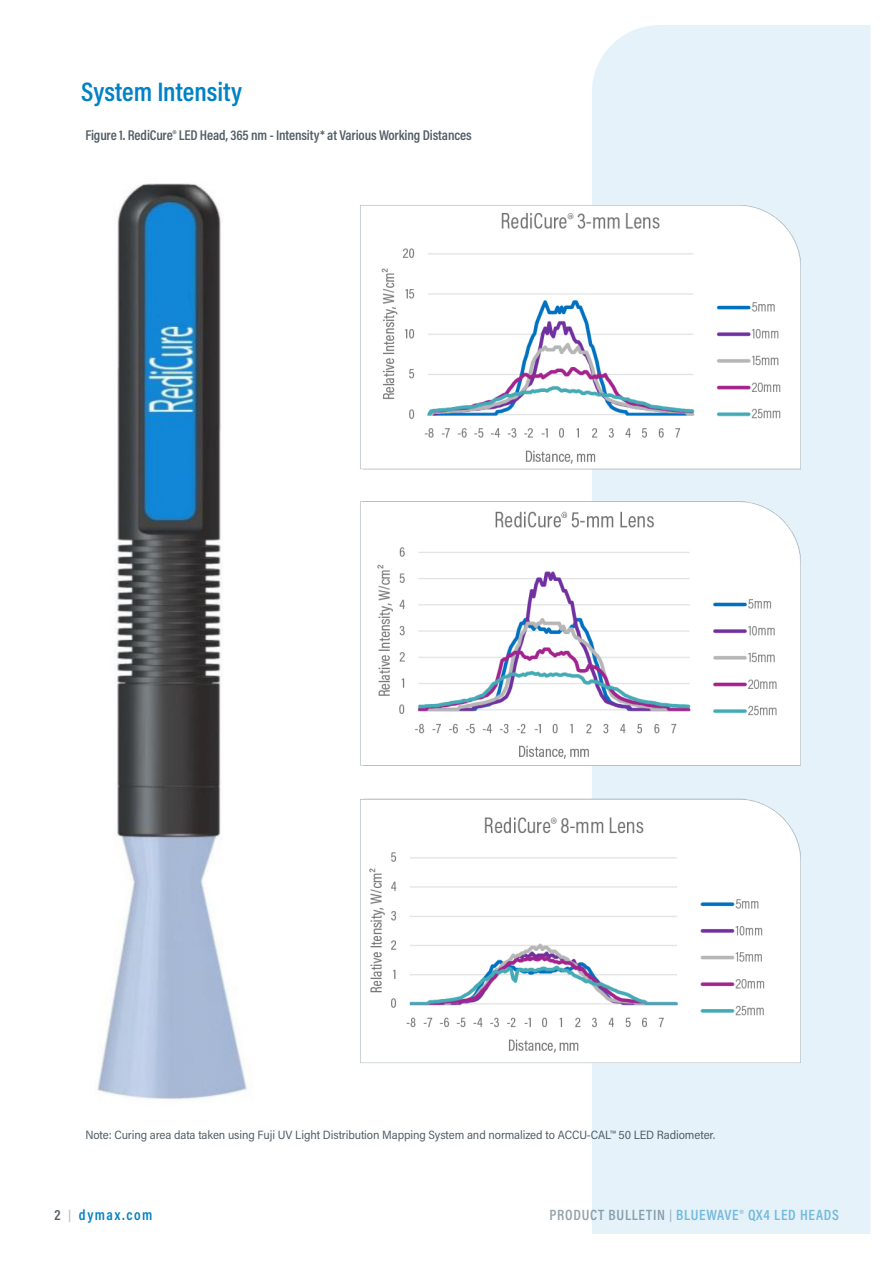
<style>
.page{position:relative;width:893px;height:1263px;background:#fff}
.page>*{position:absolute;margin:0;border:0;box-sizing:border-box;transform-origin:0 0}
.Main_Subhead{font:600 27px "Acumin Pro Cond";color:#0082c4}
.t1{font:600 15px "Acumin Pro Cond";letter-spacing:.05em;color:#80c0e1}
.Main_Subhead-2{font:600 15px "Acumin Pro Cond";letter-spacing:.1em;color:#0082c4}
.t2{font:600 14.25px "Acumin Pro Cond";letter-spacing:-.01em;color:#525e65}
.Footnote{font:12px "Acumin Pro Semi Cond";letter-spacing:-.01em;color:#525e65}
.s1{color:#525e65}
.s2{font-size:12px;color:#b1bac0}
.s3{color:#95a3ab}
</style>
<div class="page">
<div style="left:592px;top:25px;width:278px;height:1209px;background:#e6f2f9"></div>
<img style="left:97px;top:183px;width:150px;height:917px">
<img style="left:360px;top:189px;width:458px;height:892px">
<p class="Main_Subhead" style="left:81px;top:74px;width:163px">System Intensity</p>
<p class="t2" style="left:85px;top:126px;width:388px">Figure 1. RediCure® LED Head, 365 nm - Intensity* at Various Working Distances</p>
<p class="Footnote" style="left:85px;top:1126px;width:631px">Note: Curing area data taken using Fuji UV Light Distribution Mapping System and normalized to ACCU-CAL™ 50 LED Radiometer.</p>
<p class="Main_Subhead-2" style="left:55px;top:1205px;width:99px"><span class="s1">2</span> <span class="s2">|</span> dymax.com</p>
<p class="t1" style="left:549px;top:1205px;width:291px"><span class="s3">PRODUCT BULLETIN</span> <span class="s2">|</span> BLUEWAVE® QX4 LED HEADS</p>
</div>
